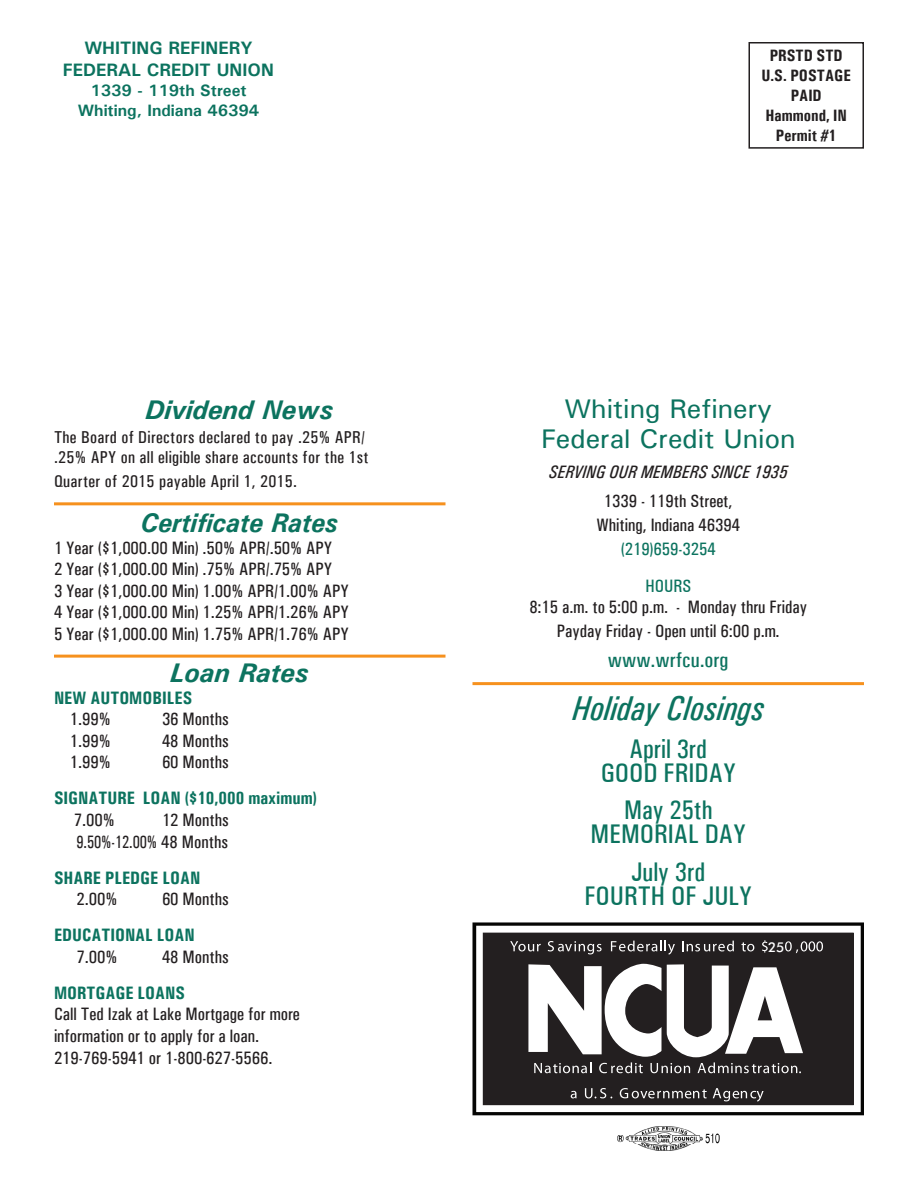
<style>
.page{position:relative;width:918px;height:1188px;background:#fff}
.page>*{position:absolute;margin:0;border:0;box-sizing:border-box;transform-origin:0 0}
.t1{font:italic 500 condensed 34.5px "Univers";color:#0c735f}
.t2{font:500 condensed 27px "Univers";color:#0c735f}
.t3{font:500 27px "Univers";color:#0c735f}
.t4{font:italic 700 27px "Univers";color:#0c735f}
.t5{font:italic 700 27px "Univers";color:#0c735f;scale:.95 1}
.t6{font:500 condensed 21px "Univers";color:#0c735f;scale:1.05 1}
.t7{font:500 condensed 18px "Univers";color:#231f20}
.t8{font:700 condensed 18px "Univers";color:#0c735f}
.t9{font:700 18px "Univers";color:#0c735f}
.t10{font:italic 500 condensed 18px "Univers";color:#231f20}
.t11{font:500 condensed 18px "Univers";color:#231f20;scale:.86 1}
.t12{font:500 condensed 18px "Univers";color:#0c735f}
.t13{font:500 condensed 17.25px "Univers";letter-spacing:.02em;color:#231f20}
.t14{font:700 condensed 16.5px "Univers";color:#231f20}
.t15{font:700 16.5px "Univers";color:#0c735f}
.t16{font:500 13.5px "Futura BT";color:#fff}
</style>
<div class="page">
<hr style="left:472px;top:682px;width:392px;height:3px;background:#f6911e">
<div style="left:748px;top:42px;width:116px;height:107px;border:2px solid #231f20"></div>
<svg style="left:472px;top:922px;width:392px;height:193px;fill:#231f20"></svg>
<svg style="left:571px;top:1091px;width:6px;height:7px"></svg>
<svg style="left:585px;top:1088px;width:27px;height:10px"></svg>
<svg style="left:620px;top:1088px;width:87px;height:10px"></svg>
<svg style="left:713px;top:1088px;width:51px;height:14px"></svg>
<svg style="left:510px;top:941px;width:31px;height:10px"></svg>
<svg style="left:548px;top:941px;width:54px;height:13px"></svg>
<svg style="left:611px;top:941px;width:64px;height:14px"></svg>
<svg style="left:682px;top:941px;width:52px;height:10px"></svg>
<svg style="left:741px;top:942px;width:13px;height:9px"></svg>
<svg style="left:762px;top:940px;width:6px;height:13px"></svg>
<svg style="left:785px;top:941px;width:38px;height:12px"></svg>
<svg style="left:528px;top:964px;width:275px;height:109px"></svg>
<hr style="left:54px;top:502px;width:392px;height:3px;background:#f6911e">
<hr style="left:54px;top:655px;width:392px;height:3px;background:#f6911e">
<img style="left:617px;top:1126px;width:102px;height:24px">
<p class="t9" style="left:84px;top:37px;width:170px">WHITING REFINERY</p>
<p class="t9" style="left:63px;top:58px;width:213px">FEDERAL CREDIT UNION</p>
<p class="t15" style="left:90px;top:80px;width:158px">1339 - 119th Street</p>
<p class="t15" style="left:78px;top:99px;width:183px">Whiting, Indiana 46394</p>
<p class="t4" style="left:145px;top:393px;width:189px">Dividend News</p>
<p class="t13" style="left:54px;top:427px;width:313px">The Board of Directors declared to pay .25% APR/</p>
<p class="t13" style="left:54px;top:447px;width:316px">.25% APY on all eligible share accounts for the 1st</p>
<p class="t13" style="left:54px;top:471px;width:245px">Quarter of 2015 payable April 1, 2015.</p>
<p class="t5" style="left:141px;top:506px;width:209px">Certificate Rates</p>
<p class="t7" style="left:54px;top:537px;width:280px">1 Year ($1,000.00 Min) .50% APR/.50% APY</p>
<p class="t7" style="left:54px;top:558px;width:280px">2 Year ($1,000.00 Min) .75% APR/.75% APY</p>
<p class="t7" style="left:54px;top:580px;width:296px">3 Year ($1,000.00 Min) 1.00% APR/1.00% APY</p>
<p class="t7" style="left:54px;top:602px;width:296px">4 Year ($1,000.00 Min) 1.25% APR/1.26% APY</p>
<p class="t7" style="left:54px;top:623px;width:296px">5 Year ($1,000.00 Min) 1.75% APR/1.76% APY</p>
<p class="t4" style="left:170px;top:656px;width:140px">Loan Rates</p>
<p class="t8" style="left:54px;top:686px;width:140px">NEW AUTOMOBILES</p>
<p class="t7" style="left:70px;top:708px;width:42px">1.99%</p>
<p class="t7" style="left:162px;top:708px;width:68px">36 Months</p>
<p class="t7" style="left:70px;top:730px;width:42px">1.99%</p>
<p class="t7" style="left:162px;top:730px;width:68px">48 Months</p>
<p class="t7" style="left:70px;top:752px;width:42px">1.99%</p>
<p class="t7" style="left:162px;top:752px;width:68px">60 Months</p>
<p class="t8" style="left:54px;top:787px;width:264px">SIGNATURE LOAN ($10,000 maximum)</p>
<p class="t7" style="left:74px;top:809px;width:42px">7.00%</p>
<p class="t7" style="left:162px;top:809px;width:68px">12 Months</p>
<p class="t11" style="left:76px;top:831px;width:178px">9.50%-12.00% 48 Months</p>
<p class="t8" style="left:54px;top:866px;width:148px">SHARE PLEDGE LOAN</p>
<p class="t7" style="left:76px;top:888px;width:42px">2.00%</p>
<p class="t7" style="left:162px;top:888px;width:68px">60 Months</p>
<p class="t8" style="left:54px;top:924px;width:142px">EDUCATIONAL LOAN</p>
<p class="t7" style="left:76px;top:946px;width:42px">7.00%</p>
<p class="t7" style="left:162px;top:946px;width:68px">48 Months</p>
<p class="t8" style="left:54px;top:982px;width:133px">MORTGAGE LOANS</p>
<p class="t7" style="left:54px;top:1004px;width:247px">Call Ted Izak at Lake Mortgage for more</p>
<p class="t7" style="left:54px;top:1025px;width:207px">information or to apply for a loan.</p>
<p class="t7" style="left:54px;top:1047px;width:220px">219-769-5941 or 1-800-627-5566.</p>
<p class="t14" style="left:770px;top:46px;width:75px">PRSTD STD</p>
<p class="t14" style="left:762px;top:66px;width:91px">U.S. POSTAGE</p>
<p class="t14" style="left:791px;top:85px;width:33px">PAID</p>
<p class="t14" style="left:765px;top:105px;width:83px">Hammond, IN</p>
<p class="t14" style="left:776px;top:125px;width:62px">Permit #1</p>
<p class="t3" style="left:564px;top:391px;width:209px">Whiting Refinery</p>
<p class="t3" style="left:541px;top:421px;width:256px">Federal Credit Union</p>
<p class="t10" style="left:549px;top:461px;width:240px">SERVING OUR MEMBERS SINCE 1935</p>
<p class="t7" style="left:604px;top:490px;width:130px">1339 - 119th Street,</p>
<p class="t7" style="left:597px;top:514px;width:145px">Whiting, Indiana 46394</p>
<p class="t12" style="left:621px;top:538px;width:96px">(219)659-3254</p>
<p class="t12" style="left:646px;top:575px;width:47px">HOURS</p>
<p class="t7" style="left:529px;top:596px;width:279px">8:15 a.m. to 5:00 p.m. - Monday thru Friday</p>
<p class="t7" style="left:557px;top:620px;width:224px">Payday Friday - Open until 6:00 p.m.</p>
<p class="t6" style="left:608px;top:647px;width:116px">www.wrfcu.org</p>
<p class="t1" style="left:572px;top:688px;width:193px">Holiday Closings</p>
<p class="t2" style="left:629px;top:733px;width:79px">April 3rd</p>
<p class="t2" style="left:601px;top:757px;width:137px">GOOD FRIDAY</p>
<p class="t2" style="left:624px;top:794px;width:90px">May 25th</p>
<p class="t2" style="left:591px;top:818px;width:157px">MEMORIAL DAY</p>
<p class="t2" style="left:631px;top:856px;width:75px">July 3rd</p>
<p class="t2" style="left:584px;top:880px;width:169px">FOURTH OF JULY</p>
<p class="t16" style="left:768px;top:939px;width:18px">25</p>
</div>
